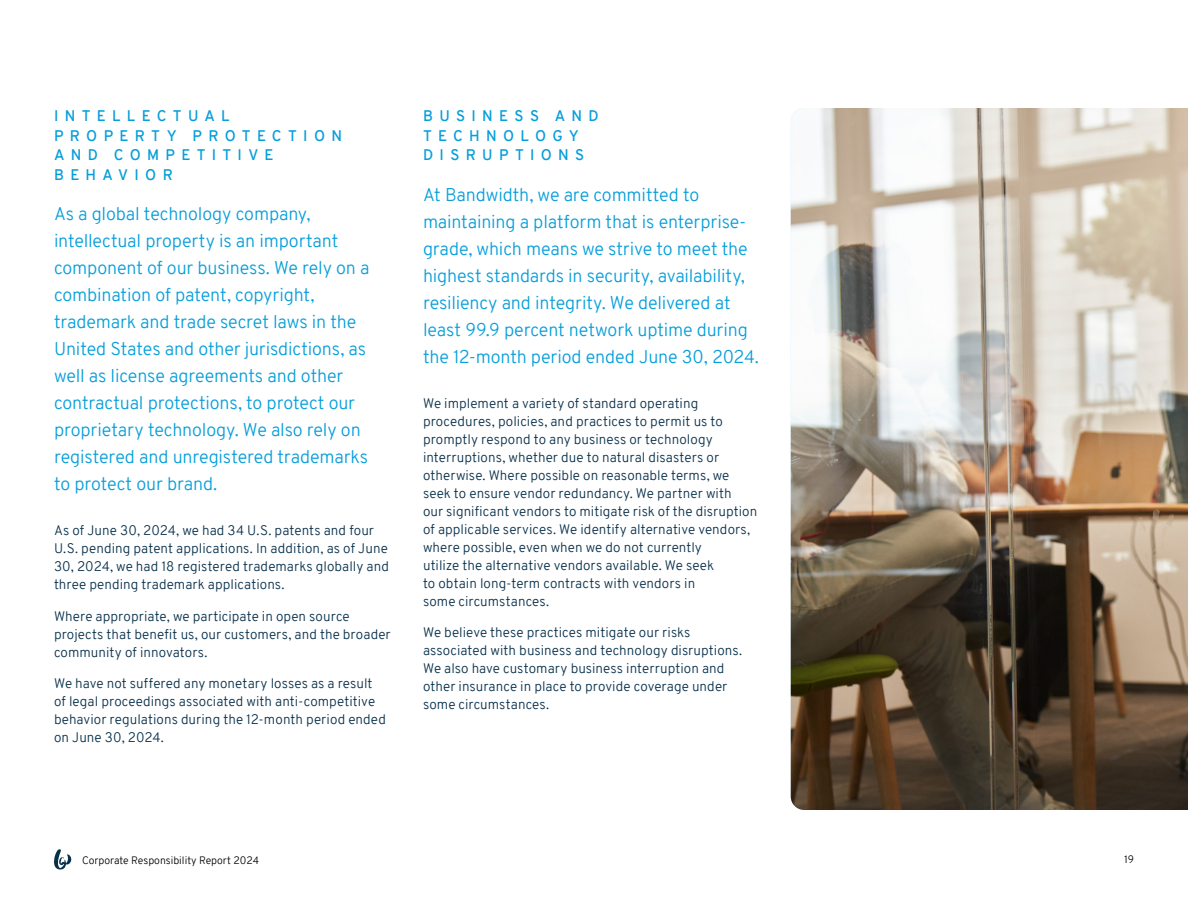
<style>
.page{position:relative;width:1188px;height:918px;background:#fff}
.page>*{position:absolute;margin:0;border:0;box-sizing:border-box;transform-origin:0 0}
.BIG_Body_Copy{font:300 18px/27px "Overpass";letter-spacing:-.005em;color:#069edb}
.Body_Copy{font:600 15px/19.5px "Overpass";letter-spacing:.42em;color:#069edb}
.Body_Copy-2{font:300 13.5px/18px "Overpass";letter-spacing:.005em;color:#08304b}
.t1{font:300 10.5px "Overpass";color:#000}
</style>
<div class="page">
<img style="left:791px;top:108px;width:397px;height:702px">
<svg style="left:54px;top:849px;width:18px;height:21px"></svg>
<h2 class="Body_Copy" style="left:54px;top:106px;width:290px">INTELLECTUAL<br>PROPERTY PROTECTION<br>AND COMPETITIVE<br>BEHAVIOR</h2>
<p class="BIG_Body_Copy" style="left:54px;top:201px;width:317px">As a global technology company, intellectual property is an important component of our business. We rely on a combination of patent, copyright, trademark and trade secret laws in the United States and other jurisdictions, as well as license agreements and other contractual protections, to protect our proprietary technology. We also rely on registered and unregistered trademarks to protect our brand.</p>
<p class="Body_Copy-2" style="left:54px;top:522px;width:337px">As of June 30, 2024, we had 34 U.S. patents and four U.S. pending patent applications. In addition, as of June 30, 2024, we had 18 registered trademarks globally and three pending trademark applications.</p>
<p class="Body_Copy-2" style="left:54px;top:607px;width:338px">Where appropriate, we participate in open source projects that benefit us, our customers, and the broader community of innovators.</p>
<p class="Body_Copy-2" style="left:54px;top:675px;width:333px">We have not suffered any monetary losses as a result of legal proceedings associated with anti-competitive behavior regulations during the 12-month period ended on June 30, 2024.</p>
<p class="Body_Copy" style="left:423px;top:106px;width:177px">BUSINESS AND<br>TECHNOLOGY<br>DISRUPTIONS</p>
<p class="BIG_Body_Copy" style="left:423px;top:181px;width:337px">At Bandwidth, we are committed to maintaining a platform that is enterprise&shy;grade, which means we strive to meet the highest standards in security, availability, resiliency and integrity. We delivered at least 99.9 percent network uptime during the 12-month period ended June 30, 2024.</p>
<p class="Body_Copy-2" style="left:423px;top:394px;width:336px">We implement a variety of standard operating procedures, policies, and practices to permit us to promptly respond to any business or technology interruptions, whether due to natural disasters or otherwise. Where possible on reasonable terms, we seek to ensure vendor redundancy. We partner with<br>our significant vendors to mitigate risk of the disruption of applicable services. We identify alternative vendors, where possible, even when we do not currently<br>utilize the alternative vendors available. We seek<br>to obtain long-term contracts with vendors in<br>some circumstances.</p>
<p class="Body_Copy-2" style="left:423px;top:624px;width:321px">We believe these practices mitigate our risks associated with business and technology disruptions.<br>We also have customary business interruption and other insurance in place to provide coverage under some circumstances.</p>
<p class="t1" style="left:82px;top:853px;width:178px">Corporate Responsibility Report 2024</p>
<p class="t1" style="left:1124px;top:852px;width:11px">19</p>
</div>
